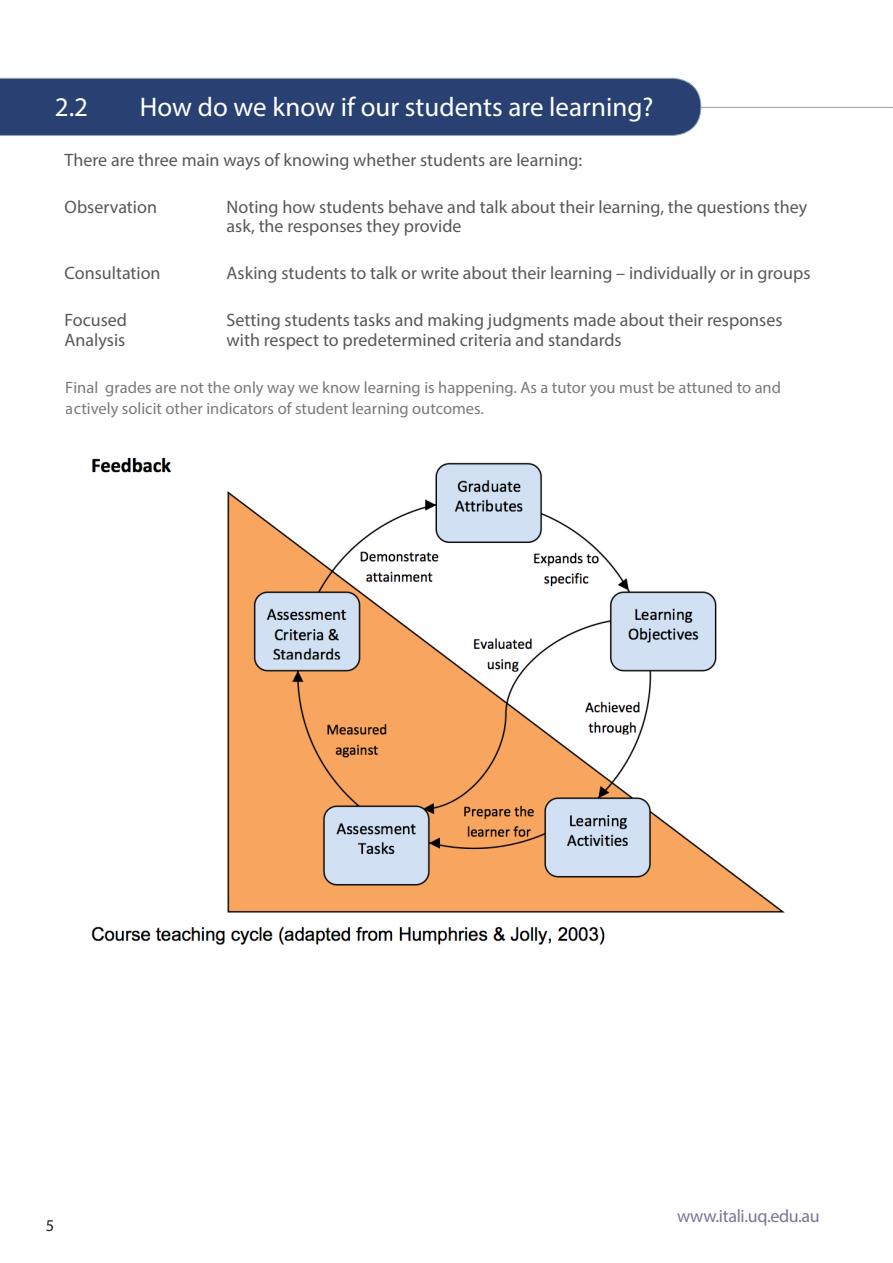
<style>
.page{position:relative;width:893px;height:1263px;background:#fff}
.page>*{position:absolute;margin:0;border:0;box-sizing:border-box;transform-origin:0 0}
.a_Heading{font:27px "Myriad Pro";color:#fff}
.a_BODY_TEXT{font:18px/19.5px "Myriad Pro";color:#57585a}
.t1{font:18px "Myriad Pro";letter-spacing:-.02em;color:#787799}
.t2{font:16.5px/21px "Myriad Pro";color:#57585a}
.t3{font:16.5px "Myriad Pro";color:#231f20}
</style>
<div class="page">
<hr style="left:13px;top:107px;width:880px;height:1px;background:#9ead9e">
<svg style="left:0;top:77px;width:702px;height:59px;background:#314877"></svg>
<img style="left:91px;top:457px;width:694px;height:488px">
<p class="a_Heading" style="left:55px;top:91px;width:35px">2.2</p>
<p class="a_Heading" style="left:140px;top:91px;width:515px">How do we know if our students are learning?</p>
<p class="a_BODY_TEXT" style="left:65px;top:150px;width:519px">There are three main ways of knowing whether students are learning:</p>
<p class="a_BODY_TEXT" style="left:65px;top:197px;width:94px">Observation</p>
<p class="a_BODY_TEXT" style="left:227px;top:197px;width:582px">Noting how students behave and talk about their learning, the questions they ask, the responses they provide</p>
<p class="a_BODY_TEXT" style="left:65px;top:263px;width:98px">Consultation</p>
<p class="a_BODY_TEXT" style="left:227px;top:263px;width:585px">Asking students to talk or write about their learning – individually or in groups</p>
<p class="a_BODY_TEXT" style="left:65px;top:310px;width:64px">Focused</p>
<p class="a_BODY_TEXT" style="left:227px;top:310px;width:557px">Setting students tasks and making judgments made about their responses</p>
<p class="a_BODY_TEXT" style="left:65px;top:330px;width:62px">Analysis</p>
<p class="a_BODY_TEXT" style="left:227px;top:330px;width:397px">with respect to predetermined criteria and standards</p>
<p class="t2" style="left:66px;top:377px;width:717px">Final grades are not the only way we know learning is happening. As a tutor you must be attuned to and actively solicit other indicators of student learning outcomes.</p>
<p class="t3" style="left:46px;top:1216px;width:10px">5</p>
<p class="t1" style="left:677px;top:1205px;width:144px">www.itali.uq.edu.au</p>
</div>
